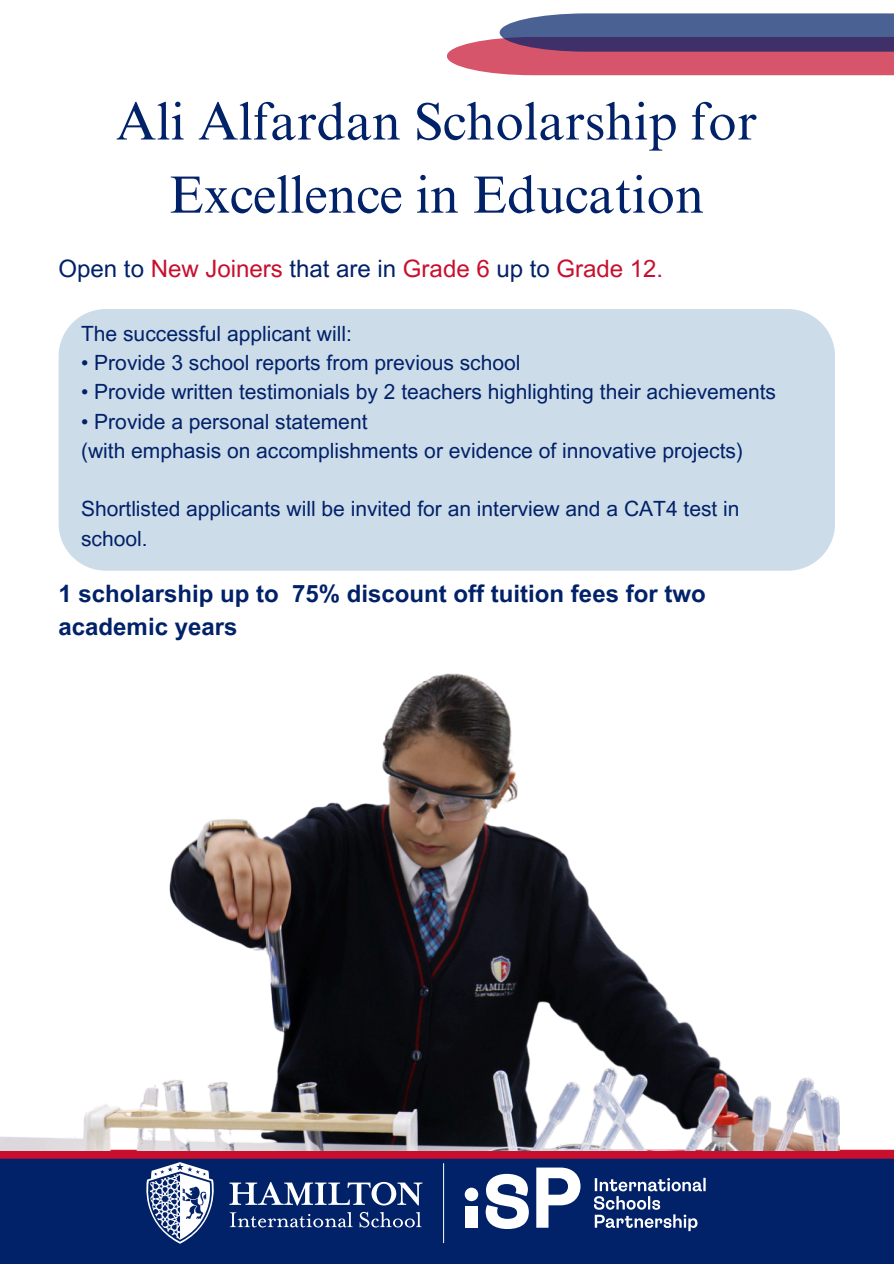
<style>
.page{position:relative;width:894px;height:1264px;background:#fff}
.page>*{position:absolute;margin:0;border:0;box-sizing:border-box;transform-origin:0 0}
.t1{font:52.5px/73.2px "Times NRMT Pro";color:#012169;text-align:center}
.t2{font:700 24px/32.7px "Arial MT Pro";color:#012169}
.t3{font:24px "Arial MT Pro";color:#c8102e}
.t4{font:21px/29.2px "Arial MT Pro";color:#012169}
.s1{color:#012169}
</style>
<div class="page">
<div style="left:446px;top:37px;width:447px;height:38px;background:#d7556a"></div>
<svg style="left:499px;top:13px;width:394px;height:39px;fill:#4a6194"></svg>
<div style="left:59px;top:309px;width:775px;height:261px;background:#ccdce8;border-radius:47px"></div>
<div style="left:0;top:1149px;width:893px;height:114px;background:#012169"></div>
<div style="left:465px;top:1205px;width:12px;height:22px;background:#fff"></div>
<div style="left:464px;top:1187px;width:14px;height:14px;background:#fff;border-radius:50%"></div>
<svg style="left:485px;top:1167px;width:95px;height:61px"></svg>
<svg style="left:593px;top:1177px;width:112px;height:54px"></svg>
<hr style="left:443px;top:1163px;width:1px;height:79px;background:#fff">
<svg style="left:230px;top:1211px;width:122px;height:16px"></svg>
<svg style="left:359px;top:1211px;width:62px;height:16px"></svg>
<svg style="left:229px;top:1181px;width:193px;height:24px"></svg>
<svg style="left:145px;top:1162px;width:70px;height:81px"></svg>
<svg style="left:0;top:1149px;width:892px;height:5px;fill:#c8102e"></svg>
<img style="left:0;top:673px;width:839px;height:476px">
<p class="t1" style="left:116px;top:91px;width:642px">Ali Alfardan Scholarship for<br>Excellence in Education</p>
<p class="t3" style="left:59px;top:259px;width:606px"><span class="s1">Open to</span> New Joiners <span class="s1">that are in</span> Grade 6 <span class="s1">up to</span> Grade 12.</p>
<h1 class="t4" style="left:81px;top:321px;width:272px">The successful applicant will:</h1>
<h3 class="t4" style="left:81px;top:351px;width:440px">• Provide 3 school reports from previous school</h3>
<p class="t4" style="left:81px;top:380px;width:696px">• Provide written testimonials by 2 teachers highlighting their achievements</p>
<p class="t4" style="left:81px;top:409px;width:288px">• Provide a personal statement</p>
<p class="t4" style="left:81px;top:438px;width:663px">(with emphasis on accomplishments or evidence of innovative projects)</p>
<p class="t4" style="left:81px;top:497px;width:659px">Shortlisted applicants will be invited for an interview and a CAT4 test in school.</p>
<h2 class="t2" style="left:59px;top:580px;width:648px">1 scholarship up to 75% discount off tuition fees for two academic years</h2>
</div>
